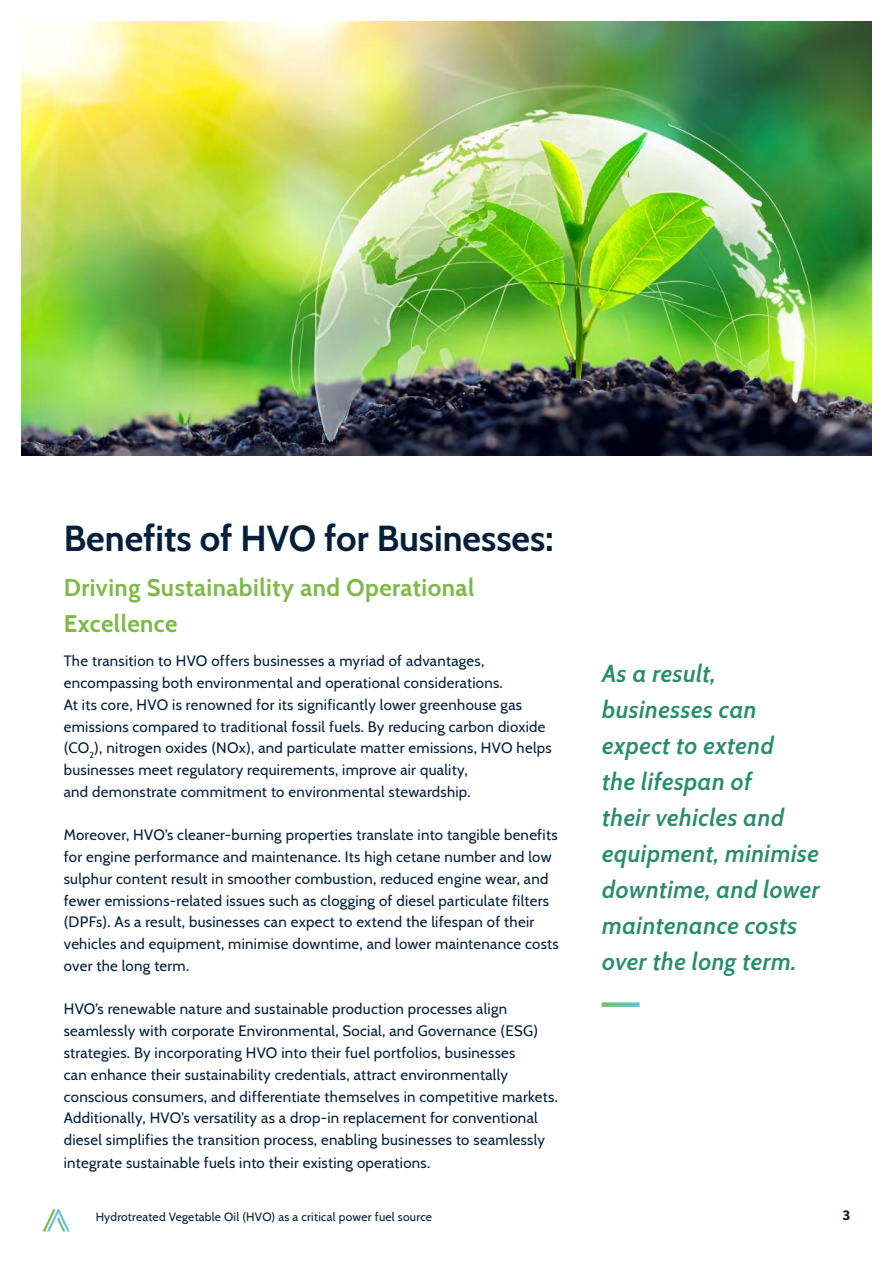
<style>
.page{position:relative;width:893px;height:1263px;background:#fff}
.page>*{position:absolute;margin:0;border:0;box-sizing:border-box;transform-origin:0 0}
.t1{font:700 36px "Cabin";color:#031f3a}
.t2{font:italic 600 24px/36px "Cabin";letter-spacing:.02em;color:#298d6d}
.t3{font:700 24px/36px "Cabin";letter-spacing:.02em;color:#7dba47}
.t4{font:15px/21.8px "Cabin";letter-spacing:.02em;color:#031f3a}
.t5{font:15px "Source Sans Variable";color:#031f3a}
.t6{font:12px "Cabin";letter-spacing:.02em;color:#031f3a}
</style>
<div class="page">
<svg style="left:43px;top:1209px;width:27px;height:22px"></svg>
<img style="left:21px;top:21px;width:851px;height:434px">
<svg style="left:602px;top:1002px;width:38px;height:5px"></svg>
<h1 class="t1" style="left:64px;top:510px;width:491px">Benefits of HVO for Businesses:</h1>
<h2 class="t3" style="left:64px;top:568px;width:412px">Driving Sustainability and Operational<br>Excellence</h2>
<p class="t4" style="left:64px;top:649px;width:489px">The transition to HVO offers businesses a myriad of advantages, encompassing both environmental and operational considerations.<br>At its core, HVO is renowned for its significantly lower greenhouse gas emissions compared to traditional fossil fuels. By reducing carbon dioxide (CO<sub>2</sub>), nitrogen oxides (NOx), and particulate matter emissions, HVO helps businesses meet regulatory requirements, improve air quality,<br>and demonstrate commitment to environmental stewardship.</p>
<p class="t4" style="left:64px;top:823px;width:496px">Moreover, HVO’s cleaner-burning properties translate into tangible benefits for engine performance and maintenance. Its high cetane number and low sulphur content result in smoother combustion, reduced engine wear, and fewer emissions-related issues such as clogging of diesel particulate filters (DPFs). As a result, businesses can expect to extend the lifespan of their vehicles and equipment, minimise downtime, and lower maintenance costs over the long term.</p>
<p class="t4" style="left:64px;top:997px;width:495px">HVO’s renewable nature and sustainable production processes align seamlessly with corporate Environmental, Social, and Governance (ESG) strategies. By incorporating HVO into their fuel portfolios, businesses<br>can enhance their sustainability credentials, attract environmentally conscious consumers, and differentiate themselves in competitive markets.<br>Additionally, HVO’s versatility as a drop-in replacement for conventional diesel simplifies the transition process, enabling businesses to seamlessly integrate sustainable fuels into their existing operations.</p>
<h2 class="t2" style="left:602px;top:654px;width:219px">As a result, businesses can expect to extend<br>the lifespan of<br>their vehicles and equipment, minimise downtime, and lower maintenance costs over the long term.</h2>
<p class="t6" style="left:96px;top:1207px;width:338px">Hydrotreated Vegetable Oil (HVO) as a critical power fuel source</p>
<p class="t5" style="left:842px;top:1206px;width:9px">3</p>
</div>
